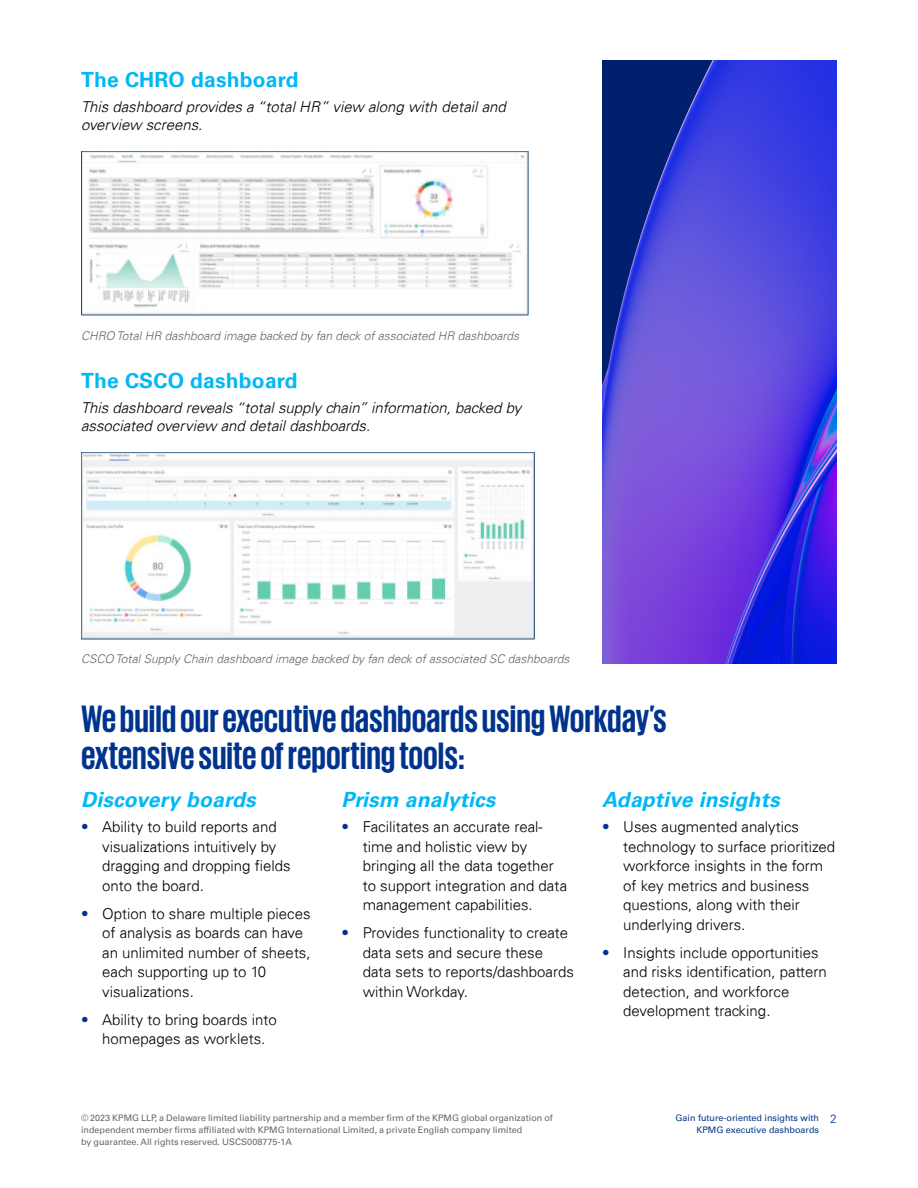
<style>
.page{position:relative;width:918px;height:1188px;background:#fff}
.page>*{position:absolute;margin:0;border:0;box-sizing:border-box;transform-origin:0 0}
.t1{font:700 39px/37.5px "KPMG";color:#00338d}
.t2{font:italic 700 21px "Univers 65";letter-spacing:.01em;color:#00b8f5}
.t3{font:700 21px "Univers 65";letter-spacing:.01em;color:#00b8f5}
.t4{font:300 15px/19.5px "Univers 45";color:#000}
.t5{font:italic 300 15px/18px "Univers 45";color:#000}
.t6{font:italic 300 12px "Univers 45";color:#666}
.t7{font:300 12px "Univers 45";color:#00338d}
.t8{font:9px/12px "Univers 55 Roman";color:#666}
.t9{font:9px/12px "Univers 55 Roman";color:#00338d;text-align:right}
.s1{color:#00338d}
</style>
<div class="page">
<img style="left:82px;top:151px;width:447px;height:165px">
<img style="left:82px;top:453px;width:452px;height:186px">
<img style="left:602px;top:60px;width:235px;height:604px">
<h2 class="t3" style="left:81px;top:67px;width:219px">The CHRO dashboard</h2>
<p class="t5" style="left:81px;top:98px;width:426px">This dashboard provides a “total HR” view along with detail and overview screens.</p>
<p class="t6" style="left:81px;top:329px;width:440px">CHRO Total HR dashboard image backed by fan deck of associated HR dashboards</p>
<h2 class="t3" style="left:81px;top:368px;width:218px">The CSCO dashboard</h2>
<p class="t5" style="left:81px;top:399px;width:442px">This dashboard reveals “total supply chain” information, backed by associated overview and detail dashboards.</p>
<p class="t6" style="left:81px;top:651px;width:490px">CSCO Total Supply Chain dashboard image backed by fan deck of associated SC dashboards</p>
<h1 class="t1" style="left:81px;top:699px;width:587px">We build our executive dashboards using Workday’s extensive suite of reporting tools:</h1>
<h2 class="t2" style="left:81px;top:788px;width:176px">Discovery boards</h2>
<h2 class="t2" style="left:342px;top:788px;width:155px">Prism analytics</h2>
<h2 class="t2" style="left:602px;top:788px;width:179px">Adaptive insights</h2>
<p class="t4" style="left:102px;top:817px;width:190px;text-indent:-21px"><span class="s1">•</span> Ability to build reports and visualizations intuitively by dragging and dropping fields onto the board.</p>
<p class="t4" style="left:102px;top:904px;width:210px;text-indent:-21px"><span class="s1">•</span> Option to share multiple pieces of analysis as boards can have an unlimited number of sheets, each supporting up to 10 visualizations.</p>
<p class="t4" style="left:102px;top:1010px;width:176px;text-indent:-21px"><span class="s1">•</span> Ability to bring boards into homepages as worklets.</p>
<p class="t4" style="left:363px;top:817px;width:206px;text-indent:-21px"><span class="s1">•</span> Facilitates an accurate real&shy;time and holistic view by bringing all the data together to support integration and data management capabilities.</p>
<p class="t4" style="left:363px;top:923px;width:213px;text-indent:-21px"><span class="s1">•</span> Provides functionality to create data sets and secure these data sets to reports/dashboards within Workday.</p>
<p class="t4" style="left:623px;top:817px;width:214px;text-indent:-21px"><span class="s1">•</span> Uses augmented analytics technology to surface prioritized workforce insights in the form of key metrics and business questions, along with their underlying drivers.</p>
<p class="t4" style="left:623px;top:943px;width:205px;text-indent:-21px"><span class="s1">•</span> Insights include opportunities and risks identification, pattern detection, and workforce development tracking.</p>
<p class="t8" style="left:81px;top:1112px;width:473px">© 2023 KPMG LLP, a Delaware limited liability partnership and a member firm of the KPMG global organization of independent member firms affiliated with KPMG International Limited, a private English company limited<br>by guarantee. All rights reserved. USCS008775-1A</p>
<p class="t9" style="left:676px;top:1112px;width:145px">Gain future-oriented insights with<br>KPMG executive dashboards</p>
<p class="t7" style="left:830px;top:1112px;width:8px">2</p>
</div>
